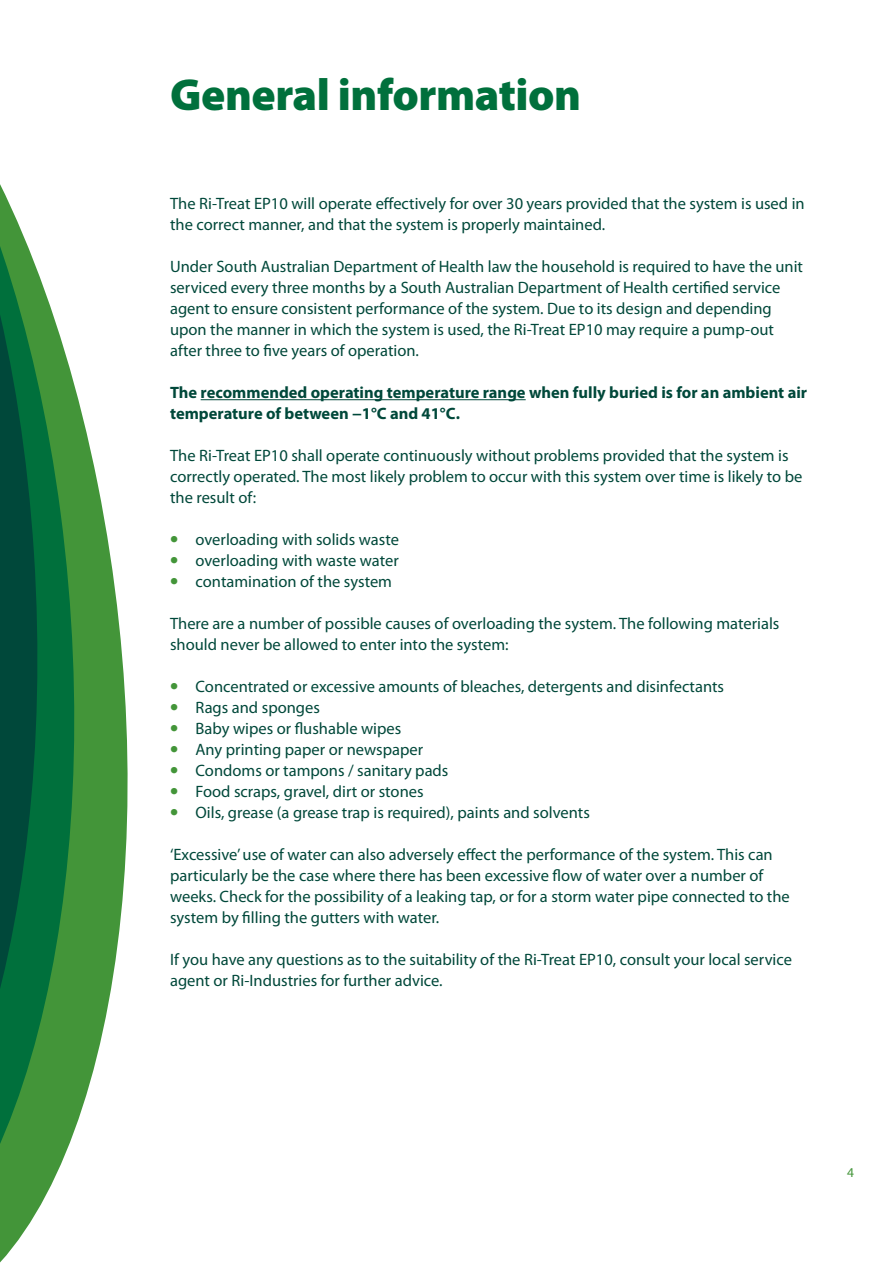
<style>
.page{position:relative;width:893px;height:1263px;background:#fff}
.page>*{position:absolute;margin:0;border:0;box-sizing:border-box;transform-origin:0 0}
.t1{font:900 45px "Myriad Pro";letter-spacing:-.01em;color:#00703c}
.t2{font:16.5px/21px "Myriad Pro";color:#00483a}
.t3{font:700 16.5px/21px "Myriad Pro";color:#00483a}
.t4{font:13.5px "Myriad Pro";color:#439539}
.s1{font-weight:900;font-size:22.5px;color:#439539}
</style>
<div class="page">
<svg style="left:84px;top:422px;width:44px;height:680px;fill:#439539"></svg>
<svg style="left:0;top:184px;width:84px;height:1079px"></svg>
<hr style="left:201px;top:399px;width:325px;height:1px;background:#00483a">
<h1 class="t1" style="left:170px;top:65px;width:413px">General information</h1>
<p class="t2" style="left:170px;top:193px;width:636px">The Ri-Treat EP10 will operate effectively for over 30 years provided that the system is used in the correct manner, and that the system is properly maintained.</p>
<p class="t2" style="left:170px;top:256px;width:634px">Under South Australian Department of Health law the household is required to have the unit serviced every three months by a South Australian Department of Health certified service agent to ensure consistent performance of the system. Due to its design and depending upon the manner in which the system is used, the Ri-Treat EP10 may require a pump-out after three to five years of operation.</p>
<p class="t3" style="left:170px;top:381px;width:639px">The recommended operating temperature range when fully buried is for an ambient air temperature of between −1°C and 41°C.</p>
<p class="t2" style="left:170px;top:445px;width:634px">The Ri-Treat EP10 shall operate continuously without problems provided that the system is correctly operated. The most likely problem to occur with this system over time is likely to be the result of:</p>
<p class="t2" style="left:170px;top:529px;width:230px"><span class="s1">•</span> overloading with solids waste</p>
<p class="t2" style="left:170px;top:550px;width:230px"><span class="s1">•</span> overloading with waste water</p>
<p class="t2" style="left:170px;top:571px;width:223px"><span class="s1">•</span> contamination of the system</p>
<p class="t2" style="left:170px;top:613px;width:611px">There are a number of possible causes of overloading the system. The following materials should never be allowed to enter into the system:</p>
<p class="t2" style="left:170px;top:676px;width:555px"><span class="s1">•</span> Concentrated or excessive amounts of bleaches, detergents and disinfectants</p>
<p class="t2" style="left:170px;top:697px;width:151px"><span class="s1">•</span> Rags and sponges</p>
<p class="t2" style="left:170px;top:718px;width:233px"><span class="s1">•</span> Baby wipes or flushable wipes</p>
<p class="t2" style="left:170px;top:739px;width:255px"><span class="s1">•</span> Any printing paper or newspaper</p>
<p class="t2" style="left:170px;top:760px;width:280px"><span class="s1">•</span> Condoms or tampons / sanitary pads</p>
<p class="t2" style="left:170px;top:781px;width:255px"><span class="s1">•</span> Food scraps, gravel, dirt or stones</p>
<p class="t2" style="left:170px;top:802px;width:421px"><span class="s1">•</span> Oils, grease (a grease trap is required), paints and solvents</p>
<p class="t2" style="left:170px;top:844px;width:621px">‘Excessive’ use of water can also adversely effect the performance of the system. This can particularly be the case where there has been excessive flow of water over a number of weeks. Check for the possibility of a leaking tap, or for a storm water pipe connected to the system by filling the gutters with water.</p>
<p class="t2" style="left:170px;top:949px;width:623px">If you have any questions as to the suitability of the Ri-Treat EP10, consult your local service agent or Ri-Industries for further advice.</p>
<p class="t4" style="left:847px;top:1164px;width:8px">4</p>
</div>
